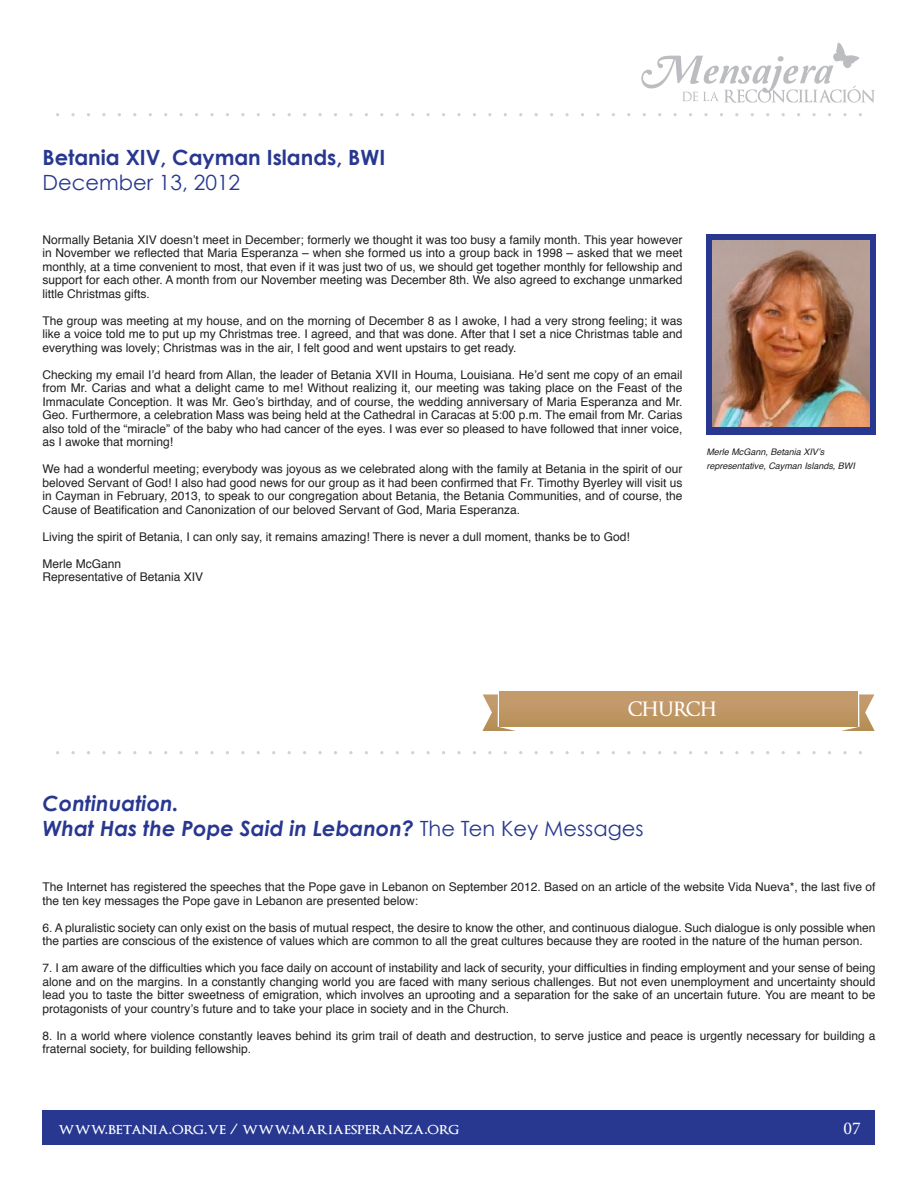
<style>
.page{position:relative;width:918px;height:1188px;background:#fff}
.page>*{position:absolute;margin:0;border:0;box-sizing:border-box;transform-origin:0 0}
.t1{font:italic 700 21px "Century Gothic";color:#283890}
.t2{font:700 21px "Century Gothic";color:#283890}
.t3{font:21px "Century Gothic";color:#283890}
.t4{font:600 19.5px "Optimus Princeps";color:#fff}
.t5{font:18px "Minion Pro";color:#fff}
.t6{font:600 16.5px "Optimus Princeps";color:#fff}
.t7{font:12px/13.5px "Helvetica";color:#231f20;text-align:justify}
.t8{font:italic 9px/13.5px "Helvetica";color:#231f20}
.s1{font-weight:400;font-style:normal}
</style>
<div class="page">
<svg style="left:706px;top:235px;width:169px;height:200px;fill:#283890"></svg>
<div style="left:43px;top:1110px;width:832px;height:35px;background:#283890"></div>
<svg style="left:482px;top:694px;width:34px;height:37px"></svg>
<svg style="left:841px;top:694px;width:34px;height:37px"></svg>
<div style="left:499px;top:692px;width:358px;height:34px;background:linear-gradient(to right,#bf9665,#bf9664)"></div>
<img style="left:713px;top:241px;width:156px;height:185px">
<svg style="left:641px;top:43px;width:234px;height:60px"></svg>
<p class="t2" style="left:43px;top:144px;width:344px">Betania XIV, Cayman Islands, BWI</p>
<p class="t3" style="left:43px;top:169px;width:199px">December 13, 2012</p>
<p class="t7" style="left:43px;top:233px;width:641px">Normally Betania XIV doesn’t meet in December; formerly we thought it was too busy a family month. This year however in November we reflected that Maria Esperanza – when she formed us into a group back in 1998 – asked that we meet monthly, at a time convenient to most, that even if it was just two of us, we should get together monthly for fellowship and support for each other. A month from our November meeting was December 8th. We also agreed to exchange unmarked little Christmas gifts.</p>
<p class="t7" style="left:43px;top:314px;width:641px">The group was meeting at my house, and on the morning of December 8 as I awoke, I had a very strong feeling; it was like a voice told me to put up my Christmas tree. I agreed, and that was done. After that I set a nice Christmas table and everything was lovely; Christmas was in the air, I felt good and went upstairs to get ready.</p>
<p class="t7" style="left:43px;top:368px;width:641px">Checking my email I’d heard from Allan, the leader of Betania XVII in Houma, Louisiana. He’d sent me copy of an email from Mr. Carias and what a delight came to me! Without realizing it, our meeting was taking place on the Feast of the Immaculate Conception. It was Mr. Geo’s birthday, and of course, the wedding anniversary of Maria Esperanza and Mr.<br>Geo. Furthermore, a celebration Mass was being held at the Cathedral in Caracas at 5:00 p.m. The email from Mr. Carias also told of the “miracle” of the baby who had cancer of the eyes. I was ever so pleased to have followed that inner voice, as I awoke that morning!</p>
<p class="t7" style="left:43px;top:463px;width:641px">We had a wonderful meeting; everybody was joyous as we celebrated along with the family at Betania in the spirit of our beloved Servant of God! I also had good news for our group as it had been confirmed that Fr. Timothy Byerley will visit us in Cayman in February, 2013, to speak to our congregation about Betania, the Betania Communities, and of course, the Cause of Beatification and Canonization of our beloved Servant of God, Maria Esperanza.</p>
<p class="t7" style="left:43px;top:530px;width:589px">Living the spirit of Betania, I can only say, it remains amazing! There is never a dull moment, thanks be to God!</p>
<p class="t7" style="left:43px;top:557px;width:80px">Merle McGann</p>
<p class="t7" style="left:43px;top:571px;width:162px">Representative of Betania XIV</p>
<p class="t8" style="left:706px;top:446px;width:150px">Merle McGann, Betania XIV’s representative, Cayman Islands, BWI</p>
<p class="t4" style="left:628px;top:698px;width:90px">CHURCH</p>
<p class="t1" style="left:43px;top:789px;width:138px">Continuation.</p>
<p class="t1" style="left:43px;top:815px;width:603px">What Has the Pope Said in Lebanon? <span class="s1">The Ten Key Messages</span></p>
<p class="t7" style="left:43px;top:880px;width:834px">The Internet has registered the speeches that the Pope gave in Lebanon on September 2012. Based on an article of the website Vida Nueva*, the last five of the ten key messages the Pope gave in Lebanon are presented below:</p>
<p class="t7" style="left:43px;top:921px;width:834px">6. A pluralistic society can only exist on the basis of mutual respect, the desire to know the other, and continuous dialogue. Such dialogue is only possible when the parties are conscious of the existence of values which are common to all the great cultures because they are rooted in the nature of the human person.</p>
<p class="t7" style="left:43px;top:961px;width:834px">7. I am aware of the difficulties which you face daily on account of instability and lack of security, your difficulties in finding employment and your sense of being alone and on the margins. In a constantly changing world you are faced with many serious challenges. But not even unemployment and uncertainty should lead you to taste the bitter sweetness of emigration, which involves an uprooting and a separation for the sake of an uncertain future. You are meant to be protagonists of your country’s future and to take your place in society and in the Church.</p>
<p class="t7" style="left:43px;top:1029px;width:834px">8. In a world where violence constantly leaves behind its grim trail of death and destruction, to serve justice and peace is urgently necessary for building a fraternal society, for building fellowship.</p>
<p class="t6" style="left:58px;top:1121px;width:402px">www.betania.org.ve / www.mariaesperanza.org</p>
<p class="t5" style="left:843px;top:1116px;width:19px">07</p>
</div>
